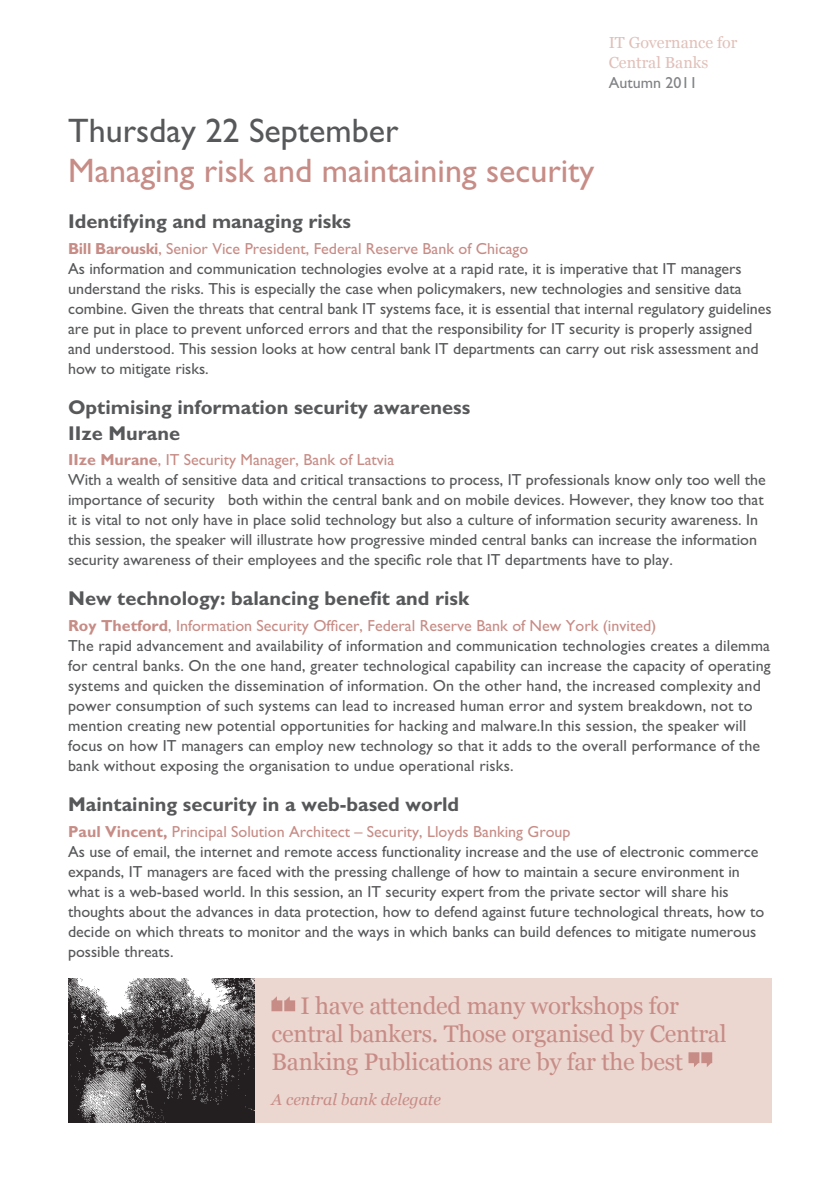
<style>
.page{position:relative;width:840px;height:1191px;background:#fff}
.page>*{position:absolute;margin:0;border:0;box-sizing:border-box;transform-origin:0 0}
.t1{font:34px "M Gill Sans";color:#c78c86}
.t2{font:34px "M Gill Sans";color:#57585a}
.t3{font:24px/28px "Georgia";letter-spacing:-.01em;color:#c78c86}
.t4{font:700 20px/25.6px "M Gill Sans";color:#57585a}
.t5{font:16px/20px "M Gill Sans";color:#57585a}
.t6{font:16px/20px "Georgia";color:#e1c0b9}
.t7{font:italic 16px "Georgia";color:#c78c86}
.t8{font:16px "M Gill Sans";color:#808285}
.s1{font-weight:700;color:#c78c86}
.s2{color:#c78c86}
</style>
<div class="page">
<div style="left:254px;top:978px;width:517px;height:144px;background:#ecd6d0"></div>
<svg style="left:271px;top:996px;width:24px;height:15px"></svg>
<svg style="left:688px;top:1052px;width:23px;height:15px"></svg>
<img style="left:68px;top:978px;width:186px;height:144px">
<p class="t6" style="left:608px;top:32px;width:130px">IT Governance for<br>Central Banks</p>
<p class="t8" style="left:608px;top:74px;width:90px">Autumn 2011</p>
<h1 class="t2" style="left:68px;top:112px;width:332px">Thursday 22 September</h1>
<h1 class="t1" style="left:68px;top:152px;width:527px">Managing risk and maintaining security</h1>
<p class="t4" style="left:68px;top:209px;width:284px">Identifying and managing risks</p>
<p class="t5" style="left:68px;top:239px;width:704px"><span class="s1">Bill Barouski</span><span class="s2">, Senior Vice President, Federal Reserve Bank of Chicago<br></span>As information and communication technologies evolve at a rapid rate, it is imperative that IT managers understand the risks. This is especially the case when policymakers, new technologies and sensitive data combine. Given the threats that central bank IT systems face, it is essential that internal regulatory guidelines are put in place to prevent unforced errors and that the responsibility for IT security is properly assigned and understood. This session looks at how central bank IT departments can carry out risk assessment and how to mitigate risks.</p>
<p class="t4" style="left:68px;top:394px;width:403px">Optimising information security awareness<br>IIze Murane</p>
<p class="t5" style="left:68px;top:450px;width:699px"><span class="s1">IIze Murane</span><span class="s2">, IT Security Manager, Bank of Latvia<br></span>With a wealth of sensitive data and critical transactions to process, IT professionals know only too well the importance of security both within the central bank and on mobile devices. However, they know too that it is vital to not only have in place solid technology but also a culture of information security awareness. In this session, the speaker will illustrate how progressive minded central banks can increase the information security awareness of their employees and the specific role that IT departments have to play.</p>
<p class="t4" style="left:68px;top:586px;width:402px">New technology: balancing benefit and risk</p>
<p class="t5" style="left:68px;top:616px;width:703px"><span class="s1">Roy Thetford</span><span class="s2">, Information Security Officer, Federal Reserve Bank of New York (invited)<br></span>The rapid advancement and availability of information and communication technologies creates a dilemma for central banks. On the one hand, greater technological capability can increase the capacity of operating systems and quicken the dissemination of information. On the other hand, the increased complexity and power consumption of such systems can lead to increased human error and system breakdown, not to mention creating new potential opportunities for hacking and malware.In this session, the speaker will focus on how IT managers can employ new technology so that it adds to the overall performance of the bank without exposing the organisation to undue operational risks.</p>
<p class="t4" style="left:68px;top:791px;width:392px">Maintaining security in a web-based world</p>
<p class="t5" style="left:68px;top:821px;width:697px"><span class="s1">Paul Vincent,</span> <span class="s2">Principal Solution Architect – Security, Lloyds Banking Group<br></span>As use of email, the internet and remote access functionality increase and the use of electronic commerce expands, IT managers are faced with the pressing challenge of how to maintain a secure environment in what is a web-based world. In this session, an IT security expert from the private sector will share his thoughts about the advances in data protection, how to defend against future technological threats, how to decide on which threats to monitor and the ways in which banks can build defences to mitigate numerous possible threats.</p>
<h2 class="t3" style="left:271px;top:991px;width:456px;text-indent:29px">I have attended many workshops for central bankers. Those organised by Central<br>Banking Publications are by far the best</h2>
<p class="t7" style="left:271px;top:1090px;width:171px">A central bank delegate</p>
</div>
